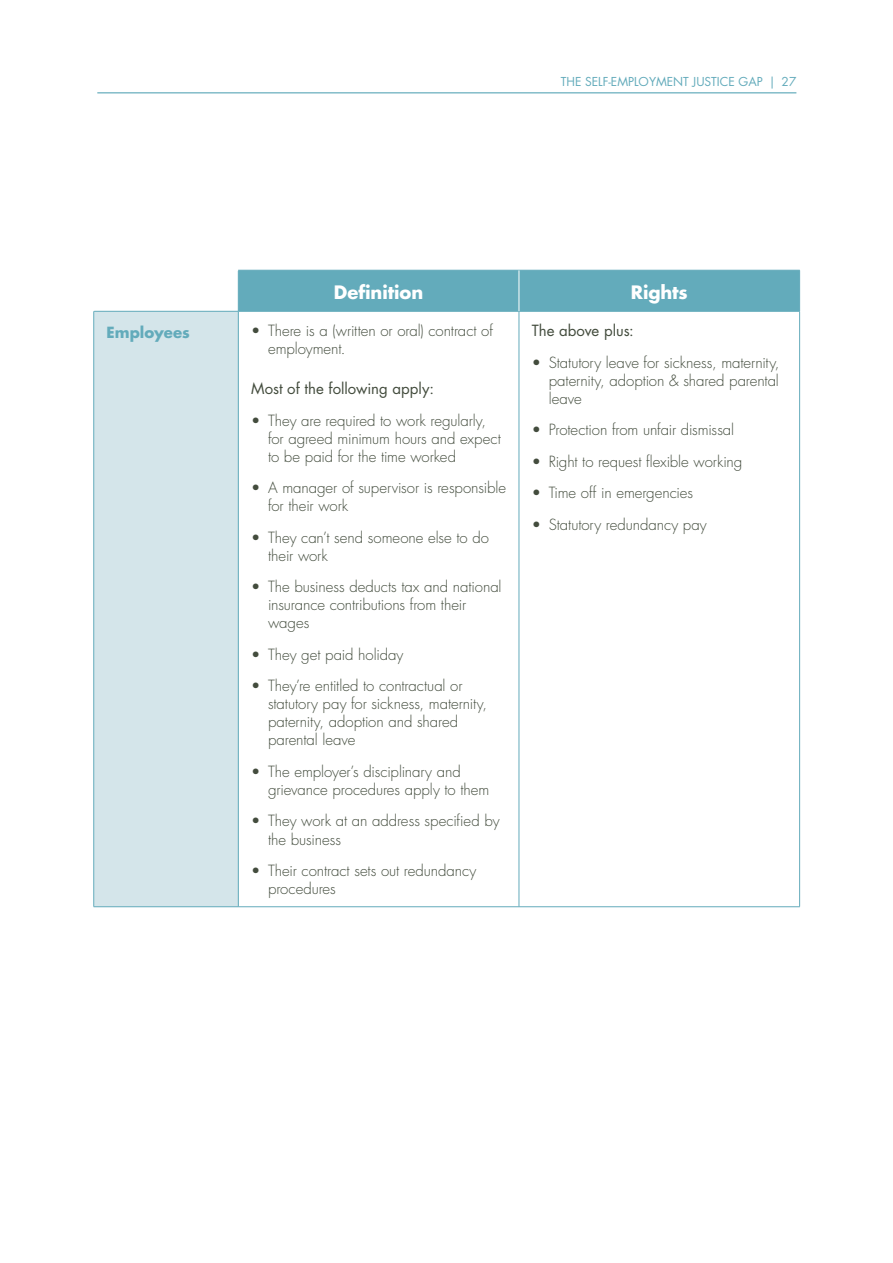
<style>
.page{position:relative;width:893px;height:1263px;background:#fff}
.page>*{position:absolute;margin:0;border:0;box-sizing:border-box;transform-origin:0 0}
.Full_out{font:700 18px "Futura Std";letter-spacing:-.005em;color:#fff}
.t1{font:300 15px/18px "Futura Std";letter-spacing:-.005em;color:#434c3d}
.Footnotes{font:15px "Futura Std";color:#434c3d}
.Full_out-2{font:700 15px "Futura Std";letter-spacing:.005em;color:#63abbb}
.t2{font:12px "Futura Std";color:#63abbb}
</style>
<div class="page">
<hr style="left:97px;top:92px;width:699px;height:2px;background:#63abbb">
<div style="left:239px;top:271px;width:560px;height:40px;background:#63abbb"></div>
<div style="left:94px;top:311px;width:144px;height:596px;background:#d4e5ea"></div>
<hr style="left:238px;top:270px;width:281px;height:1px;background:#63abbb">
<hr style="left:238px;top:270px;width:1px;height:41px;background:#63abbb">
<hr style="left:519px;top:270px;width:281px;height:1px;background:#63abbb">
<hr style="left:799px;top:270px;width:1px;height:41px;background:#63abbb">
<hr style="left:94px;top:311px;width:144px;height:1px;background:#63abbb">
<hr style="left:93px;top:311px;width:1px;height:595px;background:#63abbb">
<hr style="left:238px;top:311px;width:281px;height:1px;background:#63abbb">
<hr style="left:238px;top:311px;width:1px;height:595px;background:#63abbb">
<hr style="left:519px;top:311px;width:281px;height:1px;background:#63abbb">
<hr style="left:519px;top:311px;width:1px;height:595px;background:#63abbb">
<hr style="left:799px;top:311px;width:1px;height:595px;background:#63abbb">
<hr style="left:94px;top:906px;width:144px;height:1px;background:#63abbb">
<hr style="left:238px;top:906px;width:281px;height:1px;background:#63abbb">
<hr style="left:519px;top:906px;width:281px;height:1px;background:#63abbb">
<hr style="left:519px;top:270px;width:1px;height:41px;background:#fff">
<p class="t2" style="left:561px;top:74px;width:237px">THE SELF-EMPLOYMENT JUSTICE GAP | 27</p>
<p class="Full_out" style="left:334px;top:280px;width:91px">Definition</p>
<p class="Full_out" style="left:631px;top:280px;width:58px">Rights</p>
<p class="Full_out-2" style="left:106px;top:322px;width:85px">Employees</p>
<p class="t1" style="left:268px;top:322px;width:226px;text-indent:-17px">• There is a (written or oral) contract of employment.</p>
<p class="Footnotes" style="left:251px;top:379px;width:185px">Most of the following apply:</p>
<p class="t1" style="left:268px;top:412px;width:234px;text-indent:-17px">• They are required to work regularly, for agreed minimum hours and expect to be paid for the time worked</p>
<p class="t1" style="left:268px;top:479px;width:239px;text-indent:-17px">• A manager of supervisor is responsible for their work</p>
<p class="t1" style="left:268px;top:529px;width:222px;text-indent:-17px">• They can’t send someone else to do their work</p>
<p class="t1" style="left:268px;top:578px;width:235px;text-indent:-17px">• The business deducts tax and national insurance contributions from their wages</p>
<p class="t1" style="left:251px;top:646px;width:154px">• They get paid holiday</p>
<p class="t1" style="left:268px;top:677px;width:221px;text-indent:-17px">• They’re entitled to contractual or statutory pay for sickness, maternity, paternity, adoption and shared parental leave</p>
<p class="t1" style="left:268px;top:763px;width:223px;text-indent:-17px">• The employer’s disciplinary and grievance procedures apply to them</p>
<p class="t1" style="left:268px;top:812px;width:233px;text-indent:-17px">• They work at an address specified by the business</p>
<p class="t1" style="left:268px;top:862px;width:210px;text-indent:-17px">• Their contract sets out redundancy procedures</p>
<p class="Footnotes" style="left:532px;top:321px;width:104px">The above plus:</p>
<p class="t1" style="left:549px;top:354px;width:232px;text-align:justify;text-indent:-17px">• Statutory leave for sickness, maternity, paternity, adoption &amp; shared parental leave</p>
<p class="t1" style="left:532px;top:421px;width:204px">• Protection from unfair dismissal</p>
<p class="t1" style="left:532px;top:453px;width:212px">• Right to request flexible working</p>
<p class="t1" style="left:532px;top:484px;width:163px">• Time off in emergencies</p>
<p class="t1" style="left:532px;top:516px;width:177px">• Statutory redundancy pay</p>
</div>
